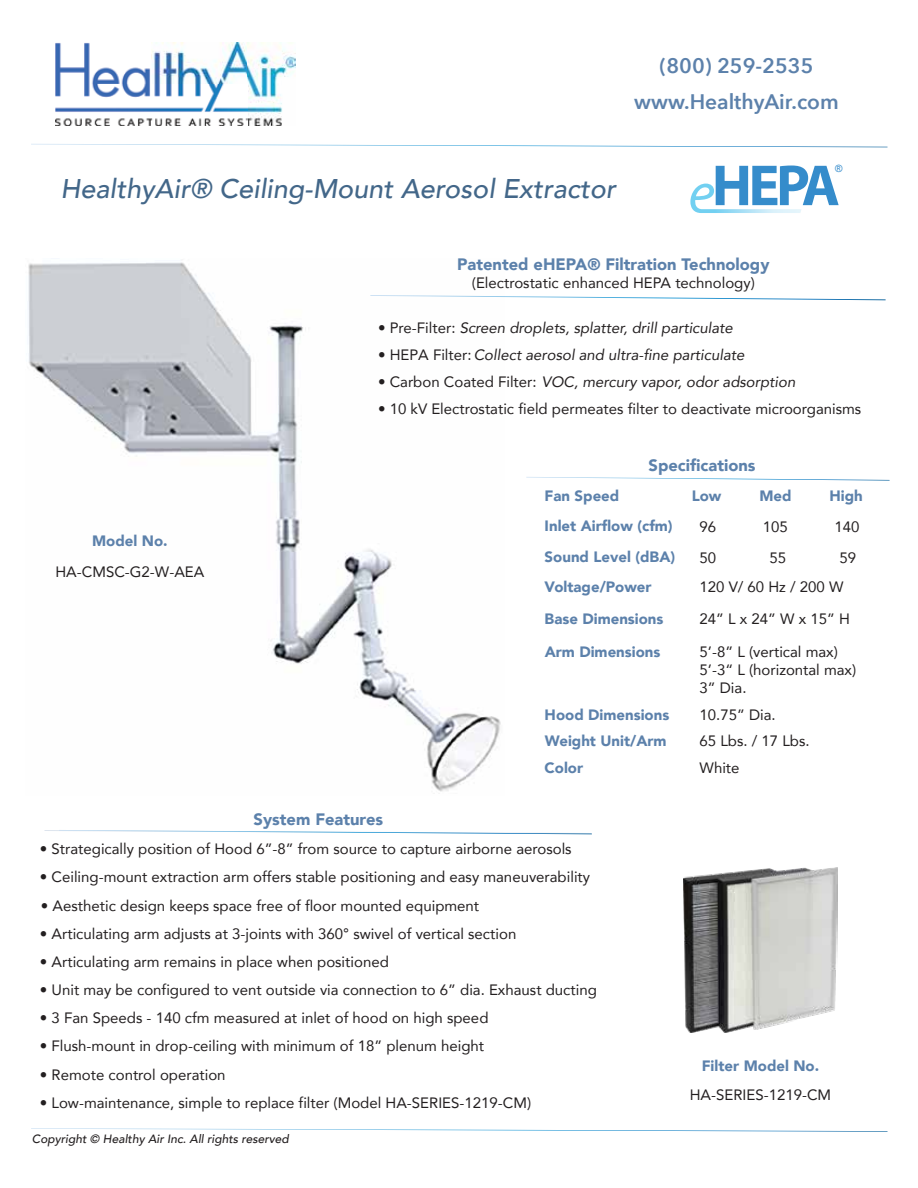
<style>
.page{position:relative;width:918px;height:1188px;background:#fff}
.page>*{position:absolute;margin:0;border:0;box-sizing:border-box;transform-origin:0 0}
.t1{font:italic 500 27px "Avenir";color:#436789}
.t2{font:600 21px/36px "Avenir Next";color:#5c81ab;text-align:center}
.t3{font:900 16.5px "Avenir";color:#5c81ab}
.t4{font:15px/32.2px "Avenir";color:#231f20}
.t5{font:italic 15px "Avenir";color:#231f20}
.t6{font:900 15px/32.2px "Avenir";color:#5c81ab}
.t7{font:italic 500 12px "Avenir";color:#231f20}
.t8{font:10.05px "Arial";color:#348bcb}
.s1{font-style:normal}
</style>
<div class="page">
<img style="left:28px;top:262px;width:473px;height:530px">
<svg style="left:690px;top:166px;width:149px;height:47px"></svg>
<svg style="left:45px;top:830px;width:547px;height:4px"></svg>
<img style="left:55px;top:43px;width:241px;height:82px">
<svg style="left:31px;top:1128px;width:857px;height:4px"></svg>
<svg style="left:31px;top:144px;width:857px;height:3px"></svg>
<svg style="left:370px;top:295px;width:516px;height:5px"></svg>
<svg style="left:526px;top:477px;width:364px;height:4px"></svg>
<img style="left:684px;top:867px;width:153px;height:165px">
<h2 class="t2" style="left:634px;top:48px;width:206px">(800) 259-2535 www.HealthyAir.com</h2>
<h1 class="t1" style="left:61px;top:173px;width:557px">HealthyAir® Ceiling-Mount Aerosol Extractor</h1>
<p class="t3" style="left:457px;top:250px;width:314px">Patented eHEPA® Filtration Technology</p>
<p class="t4" style="left:472px;top:267px;width:284px">(Electrostatic enhanced HEPA technology)</p>
<p class="t8" style="left:835px;top:162px;width:9px">®</p>
<p class="t5" style="left:378px;top:319px;width:356px"><span class="s1">• Pre-Filter:</span> Screen droplets, splatter, drill particulate</p>
<p class="t5" style="left:378px;top:346px;width:368px"><span class="s1">• HEPA Filter:</span> Collect aerosol and ultra-fine particulate</p>
<p class="t5" style="left:378px;top:373px;width:419px"><span class="s1">• Carbon Coated Filter:</span> VOC, mercury vapor, odor adsorption</p>
<p class="t4" style="left:378px;top:392px;width:485px">• 10 kV Electrostatic field permeates filter to deactivate microorganisms</p>
<p class="t6" style="left:92px;top:524px;width:77px">Model No.</p>
<p class="t4" style="left:55px;top:556px;width:150px">HA-CMSC-G2-W-AEA</p>
<p class="t3" style="left:254px;top:805px;width:131px">System Features</p>
<p class="t3" style="left:649px;top:451px;width:108px">Specifications</p>
<p class="t6" style="left:545px;top:480px;width:130px;line-height:30px">Fan Speed<br>Inlet Airflow (cfm)</p>
<p class="t6" style="left:545px;top:540px;width:132px">Sound Level (dBA)</p>
<p class="t6" style="left:545px;top:571px;width:120px">Voltage/Power<br>Base Dimensions<br>Arm Dimensions</p>
<p class="t6" style="left:545px;top:701px;width:126px;line-height:25.8px">Hood Dimensions<br>Weight Unit/Arm</p>
<p class="t6" style="left:692px;top:479px;width:31px">Low</p>
<p class="t6" style="left:759px;top:479px;width:34px">Med</p>
<p class="t6" style="left:830px;top:479px;width:35px">High</p>
<p class="t4" style="left:700px;top:510px;width:18px">96</p>
<p class="t4" style="left:763px;top:510px;width:27px">105</p>
<p class="t4" style="left:835px;top:510px;width:27px">140</p>
<p class="t4" style="left:700px;top:541px;width:18px">50</p>
<p class="t4" style="left:770px;top:541px;width:18px">55</p>
<p class="t4" style="left:840px;top:541px;width:18px">59</p>
<p class="t4" style="left:700px;top:571px;width:152px">120 V/ 60 Hz / 200 W<br>24” L x 24” W x 15” H<br>5’-8” L (vertical max)</p>
<p class="t4" style="left:700px;top:660px;width:158px;line-height:18px">5’-3“ L (horizontal max)<br>3” Dia.</p>
<p class="t4" style="left:700px;top:701px;width:112px;line-height:25.8px">10.75” Dia.<br>65 Lbs. / 17 Lbs.</p>
<p class="t6" style="left:545px;top:751px;width:40px">Color</p>
<p class="t4" style="left:700px;top:751px;width:42px">White</p>
<p class="t4" style="left:40px;top:832px;width:533px">• Strategically position of Hood 6”-8” from source to capture airborne aerosols</p>
<p class="t4" style="left:40px;top:861px;width:552px">• Ceiling-mount extraction arm offers stable positioning and easy maneuverability</p>
<p class="t4" style="left:41px;top:889px;width:440px">• Aesthetic design keeps space free of floor mounted equipment</p>
<p class="t4" style="left:40px;top:917px;width:478px">• Articulating arm adjusts at 3-joints with 360° swivel of vertical section</p>
<p class="t4" style="left:40px;top:945px;width:351px">• Articulating arm remains in place when positioned</p>
<p class="t4" style="left:40px;top:973px;width:559px">• Unit may be configured to vent outside via connection to 6” dia. Exhaust ducting</p>
<p class="t4" style="left:40px;top:1001px;width:450px">• 3 Fan Speeds - 140 cfm measured at inlet of hood on high speed</p>
<p class="t4" style="left:40px;top:1030px;width:446px">• Flush-mount in drop-ceiling with minimum of 18” plenum height</p>
<p class="t4" style="left:40px;top:1058px;width:187px">• Remote control operation</p>
<p class="t4" style="left:40px;top:1086px;width:493px">• Low-maintenance, simple to replace filter (Model HA-SERIES-1219-CM)</p>
<p class="t7" style="left:32px;top:1132px;width:258px">Copyright © Healthy Air Inc. All rights reserved</p>
<p class="t6" style="left:702px;top:1049px;width:119px">Filter Model No.</p>
<p class="t4" style="left:690px;top:1078px;width:143px">HA-SERIES-1219-CM</p>
</div>
